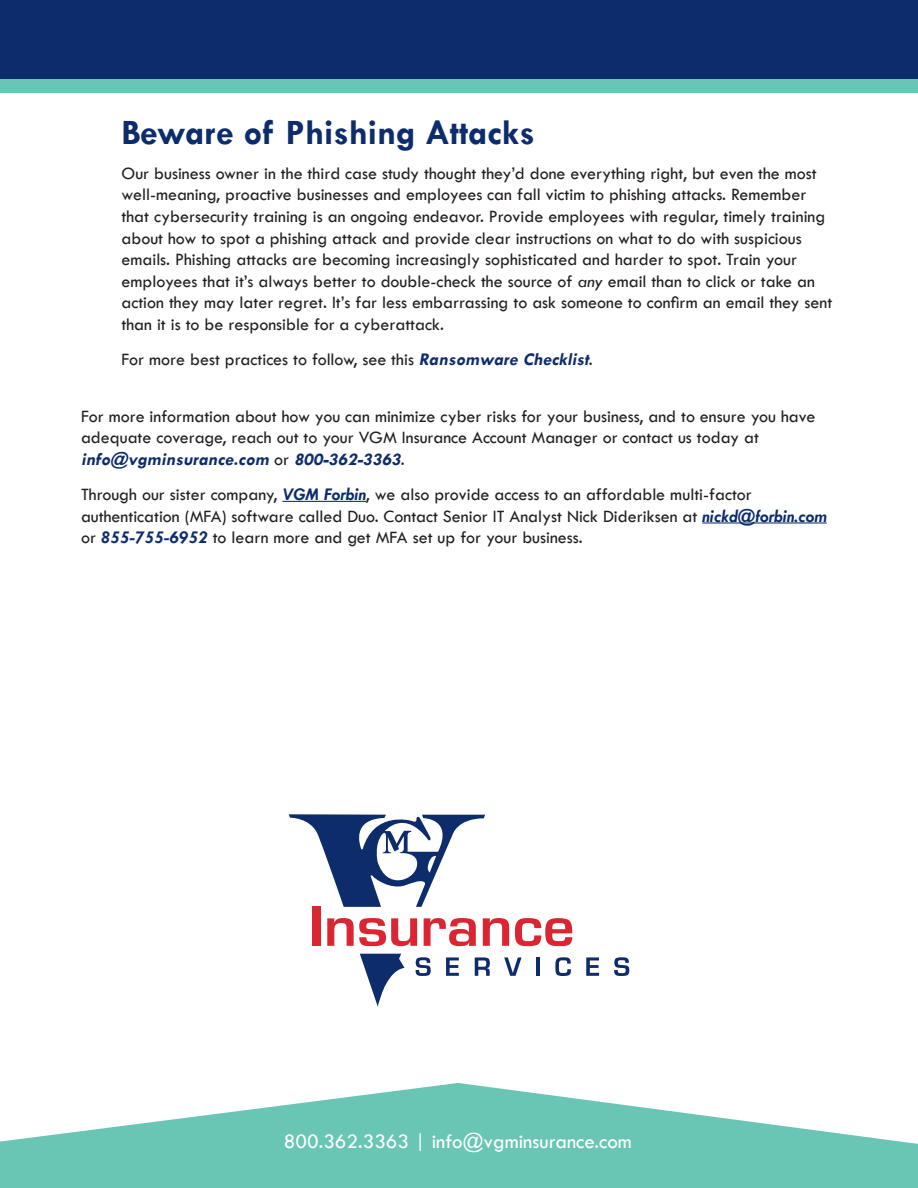
<style>
.page{position:relative;width:918px;height:1188px;background:#fff}
.page>*{position:absolute;margin:0;border:0;box-sizing:border-box;transform-origin:0 0}
.t1{font:700 36px "Tw Cen";color:#0d2c6c}
.t2{font:21px "Tw Cen";color:#fff}
.t3{font:18px/21.6px "Tw Cen";color:#231f20}
.s1{font-style:italic}
.s2{font-weight:700;font-style:italic;color:#0d2c6c}
</style>
<div class="page">
<svg style="left:0;top:1083px;width:918px;height:105px;fill:#6ac6b4"></svg>
<div style="left:0;top:0;width:918px;height:92px;background:#69c6b4"></div>
<div style="left:0;top:0;width:918px;height:79px;background:#0d2c6c"></div>
<hr style="left:282px;top:501px;width:84px;height:1px;background:#0d2c6c">
<hr style="left:702px;top:522px;width:125px;height:2px;background:#0d2c6c">
<svg style="left:289px;top:814px;width:196px;height:93px"></svg>
<svg style="left:360px;top:954px;width:45px;height:53px"></svg>
<svg style="left:416px;top:957px;width:15px;height:19px"></svg>
<svg style="left:446px;top:957px;width:13px;height:19px"></svg>
<svg style="left:475px;top:957px;width:15px;height:19px"></svg>
<svg style="left:504px;top:957px;width:18px;height:19px"></svg>
<hr style="left:536px;top:957px;width:4px;height:19px;background:#0d2c6c">
<svg style="left:555px;top:957px;width:16px;height:19px"></svg>
<svg style="left:586px;top:957px;width:13px;height:19px"></svg>
<svg style="left:614px;top:957px;width:15px;height:19px"></svg>
<div style="left:312px;top:907px;width:8px;height:39px;background:#d92632"></div>
<svg style="left:327px;top:918px;width:90px;height:28px"></svg>
<svg style="left:424px;top:918px;width:52px;height:28px"></svg>
<svg style="left:483px;top:918px;width:26px;height:28px"></svg>
<svg style="left:515px;top:918px;width:57px;height:28px"></svg>
<p class="t1" style="left:122px;top:111px;width:415px">Beware of Phishing Attacks</p>
<p class="t3" style="left:122px;top:162px;width:712px">Our business owner in the third case study thought they’d done everything right, but even the most well-meaning, proactive businesses and employees can fall victim to phishing attacks. Remember that cybersecurity training is an ongoing endeavor. Provide employees with regular, timely training about how to spot a phishing attack and provide clear instructions on what to do with suspicious emails. Phishing attacks are becoming increasingly sophisticated and harder to spot. Train your employees that it’s always better to double-check the source of <span class="s1">any</span> email than to click or take an action they may later regret. It’s far less embarrassing to ask someone to confirm an email they sent than it is to be responsible for a cyberattack.</p>
<p class="t3" style="left:122px;top:348px;width:473px">For more best practices to follow, see this <span class="s2">Ransomware Checklist</span>.</p>
<p class="t3" style="left:81px;top:405px;width:736px">For more information about how you can minimize cyber risks for your business, and to ensure you have adequate coverage, reach out to your VGM Insurance Account Manager or contact us today at <span class="s2">info@vgminsurance.com</span> o r <span class="s2">800-362-3363</span>.</p>
<p class="t3" style="left:81px;top:483px;width:747px">Through our sister company, <span class="s2">VGM Forbin</span>, we also provide access to an affordable multi-factor authentication (MFA) software called Duo. Contact Senior IT Analyst Nick Dideriksen at <span class="s2">nickd@forbin.com </span>or <span class="s2">855-755-6952</span> to learn more and get MFA set up for your business.</p>
<p class="t2" style="left:284px;top:1128px;width:349px">800.362.3363 | info@vgminsurance.com</p>
</div>
